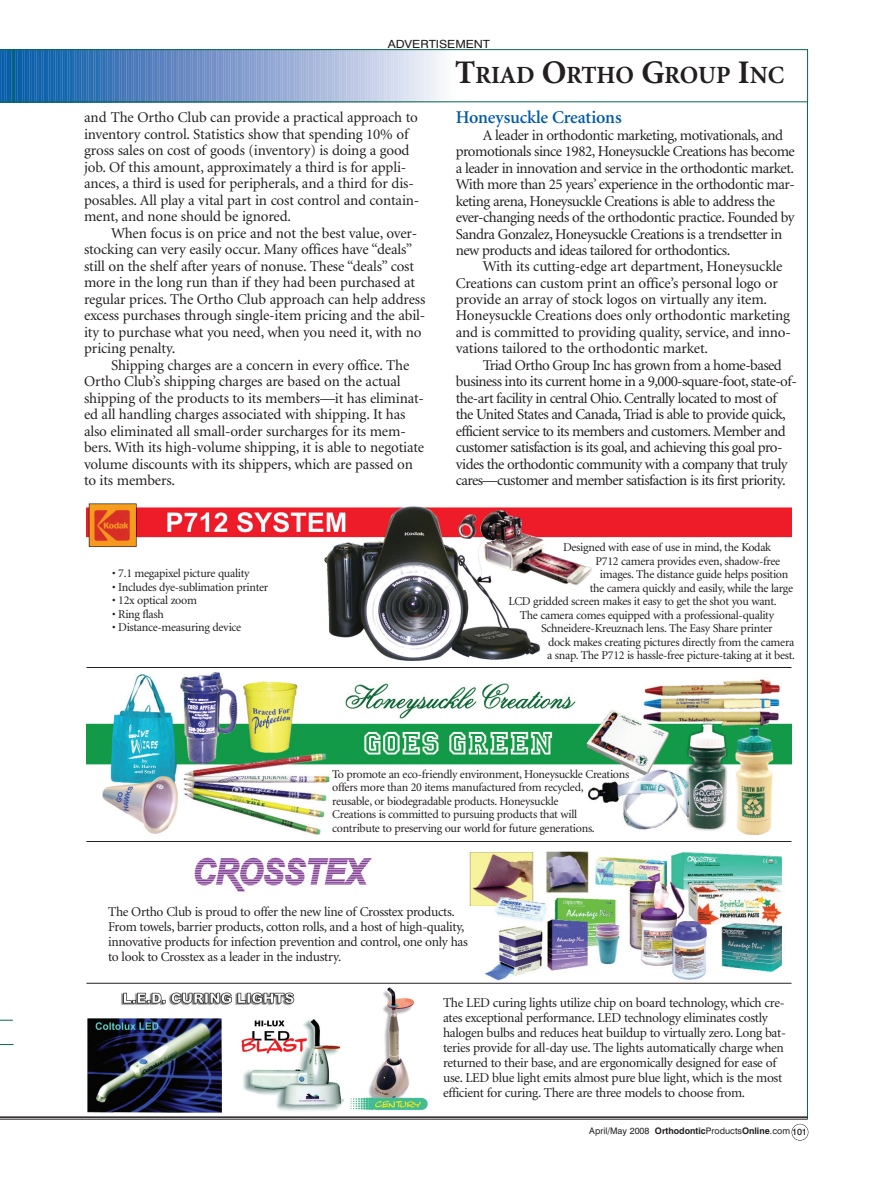
<style>
.page{position:relative;width:878px;height:1188px;background:#fff}
.page>*{position:absolute;margin:0;border:0;box-sizing:border-box;transform-origin:0 0}
.t1{font:700 24.75px "Minion";color:#231f20}
.t2{font:600 18px "Minion";letter-spacing:-.01em;color:#015ba7}
.t3{font:15px "Minion";letter-spacing:-.01em;color:#231f20}
.t4{font:15px "Minion";letter-spacing:-.04em;color:#231f20}
.t5{font:15px "Minion";letter-spacing:-.035em;color:#231f20}
.t6{font:13.5px/15px "Minion";letter-spacing:-.025em;color:#231f20}
.t7{font:12px/13.5px "Minion";letter-spacing:-.025em;color:#231f20}
.t8{font:11.25px "Swiss 721 BT";color:#231f20;scale:1.12 1}
.t9{font:9px "Swiss 721 BT";color:#231f20}
.s1{font-size:33px}
.s2{font-weight:700}
.s3{font-weight:500}
</style>
<div class="page">
<svg style="left:0;top:49px;width:807px;height:53px"></svg>
<hr style="left:807px;top:102px;width:1px;height:1017px;background:#08674f">
<div style="left:791px;top:1124px;width:17px;height:17px;border:1px solid #231f20;border-radius:50%"></div>
<svg style="left:0;top:1020px;width:13px;height:1px"></svg>
<svg style="left:0;top:1044px;width:14px;height:1px"></svg>
<hr style="left:0;top:1116px;width:807px;height:2px;background:#231f20">
<hr style="left:0;top:1119px;width:807px;height:1px;background:#231f20">
<img style="left:86px;top:503px;width:705px;height:158px">
<img style="left:86px;top:672px;width:705px;height:163px">
<img style="left:194px;top:851px;width:588px;height:130px">
<img style="left:87px;top:987px;width:341px;height:126px">
<hr style="left:86px;top:667px;width:705px;height:1px;background:#231f20">
<hr style="left:86px;top:841px;width:705px;height:1px;background:#231f20">
<hr style="left:86px;top:983px;width:705px;height:1px;background:#231f20">
<div style="left:111px;top:567px;width:198px;height:93px;background:#fff"></div>
<p class="t8" style="left:388px;top:39px;width:93px">ADVERTISEMENT</p>
<p class="t3" style="left:84px;top:111px;width:335px">and The Ortho Club can provide a practical approach to</p>
<p class="t3" style="left:84px;top:128px;width:326px">inventory control. Statistics show that spending 10% of</p>
<p class="t3" style="left:84px;top:144px;width:327px">gross sales on cost of goods (inventory) is doing a good</p>
<p class="t3" style="left:84px;top:161px;width:324px">job. Of this amount, approximately a third is for appli-</p>
<p class="t3" style="left:84px;top:177px;width:331px">ances, a third is used for peripherals, and a third for dis-</p>
<p class="t3" style="left:84px;top:194px;width:337px">posables. All play a vital part in cost control and contain-</p>
<p class="t3" style="left:84px;top:210px;width:208px">ment, and none should be ignored.</p>
<p class="t3" style="left:111px;top:227px;width:308px">When focus is on price and not the best value, over-</p>
<p class="t3" style="left:84px;top:243px;width:330px">stocking can very easily occur. Many offices have “deals”</p>
<p class="t3" style="left:84px;top:260px;width:331px">still on the shelf after years of nonuse. These “deals” cost</p>
<p class="t3" style="left:84px;top:276px;width:332px">more in the long run than if they had been purchased at</p>
<p class="t3" style="left:84px;top:293px;width:343px">regular prices. The Ortho Club approach can help address</p>
<p class="t3" style="left:84px;top:309px;width:343px">excess purchases through single-item pricing and the abil-</p>
<p class="t3" style="left:84px;top:326px;width:339px">ity to purchase what you need, when you need it, with no</p>
<p class="t3" style="left:84px;top:342px;width:93px">pricing penalty.</p>
<p class="t3" style="left:111px;top:359px;width:300px">Shipping charges are a concern in every office. The</p>
<p class="t3" style="left:84px;top:375px;width:318px">Ortho Club’s shipping charges are based on the actual</p>
<p class="t3" style="left:84px;top:392px;width:341px">shipping of the products to its members—it has eliminat-</p>
<p class="t3" style="left:84px;top:408px;width:323px">ed all handling charges associated with shipping. It has</p>
<p class="t3" style="left:84px;top:425px;width:323px">also eliminated all small-order surcharges for its mem-</p>
<p class="t3" style="left:84px;top:441px;width:341px">bers. With its high-volume shipping, it is able to negotiate</p>
<p class="t3" style="left:84px;top:458px;width:330px">volume discounts with its shippers, which are passed on</p>
<p class="t3" style="left:84px;top:474px;width:93px">to its members.</p>
<p class="t7" style="left:112px;top:568px;width:139px">• 7.1 megapixel picture quality</p>
<p class="t7" style="left:112px;top:581px;width:157px">• Includes dye-sublimation printer</p>
<p class="t7" style="left:112px;top:595px;width:86px">• 12x optical zoom</p>
<p class="t7" style="left:112px;top:608px;width:53px">• Ring flash</p>
<p class="t7" style="left:112px;top:622px;width:130px">• Distance-measuring device</p>
<p class="t1" style="left:455px;top:65px;width:330px"><span class="s1">T</span>RIAD <span class="s1">O</span>RTHO <span class="s1">G</span>ROUP <span class="s1">I</span>NC</p>
<p class="t2" style="left:456px;top:110px;width:167px">Honeysuckle Creations</p>
<p class="t5" style="left:483px;top:129px;width:302px">A leader in orthodontic marketing, motivationals, and</p>
<p class="t5" style="left:456px;top:145px;width:340px">promotionals since 1982, Honeysuckle Creations has become</p>
<p class="t5" style="left:456px;top:162px;width:340px">a leader in innovation and service in the orthodontic market.</p>
<p class="t5" style="left:456px;top:178px;width:340px">With more than 25 years’ experience in the orthodontic mar-</p>
<p class="t5" style="left:456px;top:195px;width:321px">keting arena, Honeysuckle Creations is able to address the</p>
<p class="t5" style="left:456px;top:211px;width:340px">ever-changing needs of the orthodontic practice. Founded by</p>
<p class="t5" style="left:456px;top:228px;width:328px">Sandra Gonzalez, Honeysuckle Creations is a trendsetter in</p>
<p class="t5" style="left:456px;top:244px;width:276px">new products and ideas tailored for orthodontics.</p>
<p class="t3" style="left:483px;top:261px;width:301px">With its cutting-edge art department, Honeysuckle</p>
<p class="t3" style="left:456px;top:277px;width:324px">Creations can custom print an office’s personal logo or</p>
<p class="t3" style="left:456px;top:293px;width:313px">provide an array of stock logos on virtually any item.</p>
<p class="t3" style="left:456px;top:310px;width:336px">Honeysuckle Creations does only orthodontic marketing</p>
<p class="t3" style="left:456px;top:326px;width:337px">and is committed to providing quality, service, and inno-</p>
<p class="t3" style="left:456px;top:342px;width:254px">vations tailored to the orthodontic market.</p>
<p class="t4" style="left:483px;top:359px;width:300px">Triad Ortho Group Inc has grown from a home-based</p>
<p class="t4" style="left:456px;top:375px;width:342px">business into its current home in a 9,000-square-foot, state-of-</p>
<p class="t4" style="left:456px;top:392px;width:322px">the-art facility in central Ohio. Centrally located to most of</p>
<p class="t4" style="left:456px;top:408px;width:331px">the United States and Canada, Triad is able to provide quick,</p>
<p class="t4" style="left:456px;top:425px;width:331px">efficient service to its members and customers. Member and</p>
<p class="t4" style="left:456px;top:441px;width:328px">customer satisfaction is its goal, and achieving this goal pro-</p>
<p class="t4" style="left:456px;top:458px;width:333px">vides the orthodontic community with a company that truly</p>
<p class="t4" style="left:456px;top:474px;width:331px">cares—customer and member satisfaction is its first priority.</p>
<p class="t7" style="left:563px;top:542px;width:210px">Designed with ease of use in mind, the Kodak</p>
<p class="t7" style="left:595px;top:555px;width:186px">P712 camera provides even, shadow-free</p>
<p class="t7" style="left:600px;top:569px;width:190px">images. The distance guide helps position</p>
<p class="t7" style="left:589px;top:582px;width:205px">the camera quickly and easily, while the large</p>
<p class="t7" style="left:508px;top:596px;width:270px">LCD gridded screen makes it easy to get the shot you want.</p>
<p class="t7" style="left:519px;top:609px;width:256px">The camera comes equipped with a professional-quality</p>
<p class="t7" style="left:541px;top:623px;width:233px">Schneidere-Kreuznach lens. The Easy Share printer</p>
<p class="t7" style="left:548px;top:636px;width:248px">dock makes creating pictures directly from the camera</p>
<p class="t7" style="left:547px;top:650px;width:249px">a snap. The P712 is hassle-free picture-taking at it best.</p>
<p class="t7" style="left:332px;top:768px;width:298px">To promote an eco-friendly environment, Honeysuckle Creations offers more than 20 items manufactured from recycled,<br>reusable, or biodegradable products. Honeysuckle<br>Creations is committed to pursuing products that will<br>contribute to preserving our world for future generations.</p>
<p class="t6" style="left:108px;top:905px;width:361px">The Ortho Club is proud to offer the new line of Crosstex products.<br>From towels, barrier products, cotton rolls, and a host of high-quality, innovative products for infection prevention and control, one only has to look to Crosstex as a leader in the industry.</p>
<p class="t6" style="left:443px;top:996px;width:344px">The LED curing lights utilize chip on board technology, which cre&shy;ates exceptional performance. LED technology eliminates costly halogen bulbs and reduces heat buildup to virtually zero. Long bat&shy;teries provide for all-day use. The lights automatically charge when returned to their base, and are ergonomically designed for ease of use. LED blue light emits almost pure blue light, which is the most efficient for curing. There are three models to choose from.</p>
<p class="t9" style="left:589px;top:1127px;width:219px">April/May 2008 <span class="s2">Orthodontic</span>Products<span class="s2">Online</span>.com <span class="s3">101</span></p>
</div>
